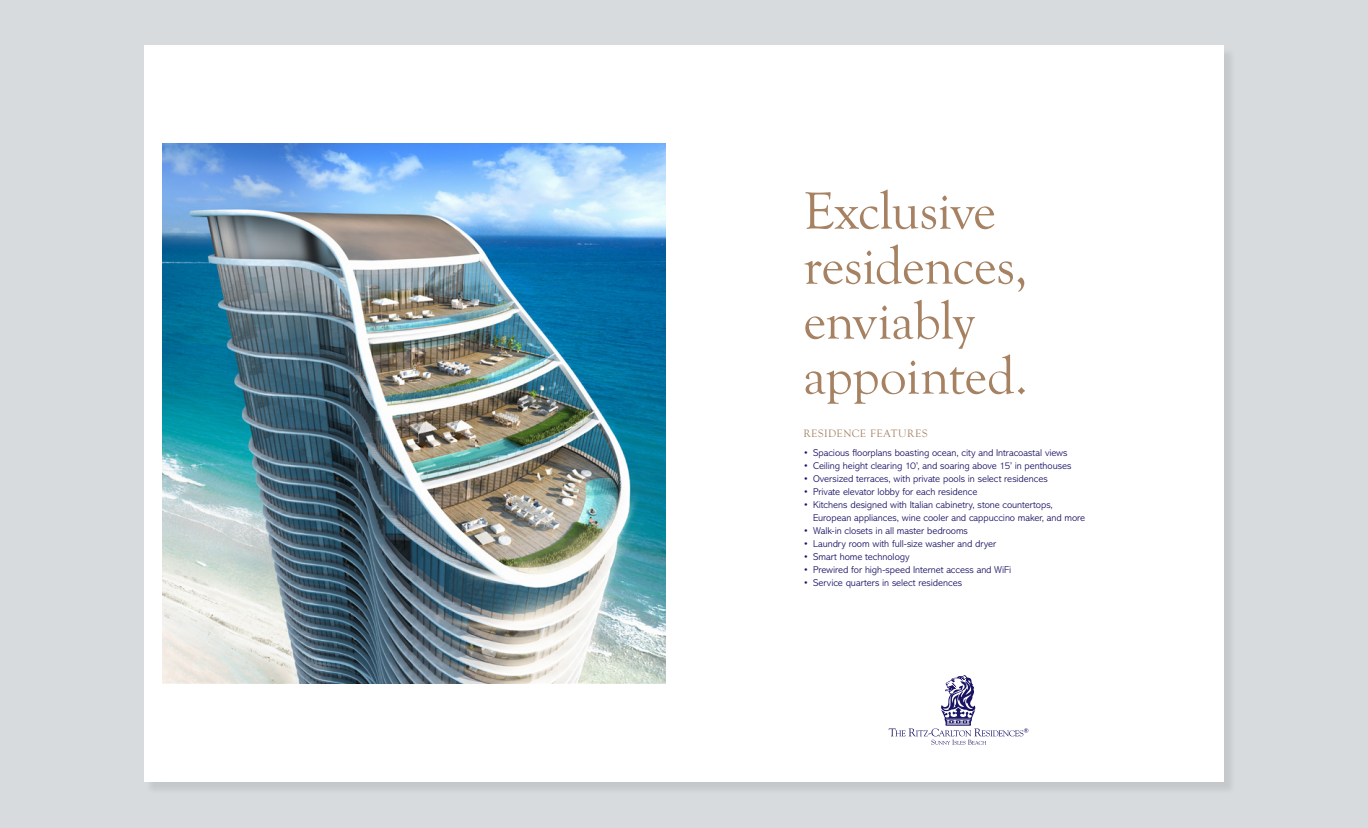
<style>
.page{position:relative;width:1368px;height:828px;background:#d7dbde}
.page>*{position:absolute;margin:0;border:0;box-sizing:border-box;transform-origin:0 0}
.t1{font:54px/55px "Goudy Old Style T";letter-spacing:-.01em;color:#a68263}
.t2{font:11px "Goudy Old Style T";letter-spacing:.045em;color:#a68263}
.t3{font:300 10px/13px "Abadi";letter-spacing:-.005em;color:#191364}
</style>
<div class="page">
<div style="left:146px;top:47px;width:1090px;height:747px;background:#c8cccf"></div>
<div style="left:144px;top:46px;width:1080px;height:736px;background:#fff"></div>
<svg style="left:889px;top:675px;width:139px;height:70px"></svg>
<img style="left:163px;top:144px;width:502px;height:540px">
<p class="t1" style="left:803px;top:185px;width:226px">Exclusive residences, enviably appointed.</p>
<p class="t2" style="left:803px;top:427px;width:126px">RESIDENCE FEATURES</p>
<p class="t3" style="left:803px;top:446px;width:266px">• Spacious floorplans boasting ocean, city and Intracoastal views</p>
<p class="t3" style="left:803px;top:459px;width:270px">• Ceiling height clearing 10’, and soaring above 15’ in penthouses</p>
<p class="t3" style="left:803px;top:472px;width:246px">• Oversized terraces, with private pools in select residences</p>
<p class="t3" style="left:803px;top:485px;width:175px">• Private elevator lobby for each residence</p>
<p class="t3" style="left:813px;top:498px;width:274px;text-indent:-10px">• Kitchens designed with Italian cabinetry, stone countertops,<br>European appliances, wine cooler and cappuccino maker, and more</p>
<p class="t3" style="left:803px;top:524px;width:166px">• Walk-in closets in all master bedrooms</p>
<p class="t3" style="left:803px;top:537px;width:194px">• Laundry room with full-size washer and dryer</p>
<p class="t3" style="left:803px;top:550px;width:108px">• Smart home technology</p>
<p class="t3" style="left:803px;top:563px;width:209px">• Prewired for high-speed Internet access and WiFi</p>
<p class="t3" style="left:803px;top:576px;width:160px">• Service quarters in select residences</p>
</div>
